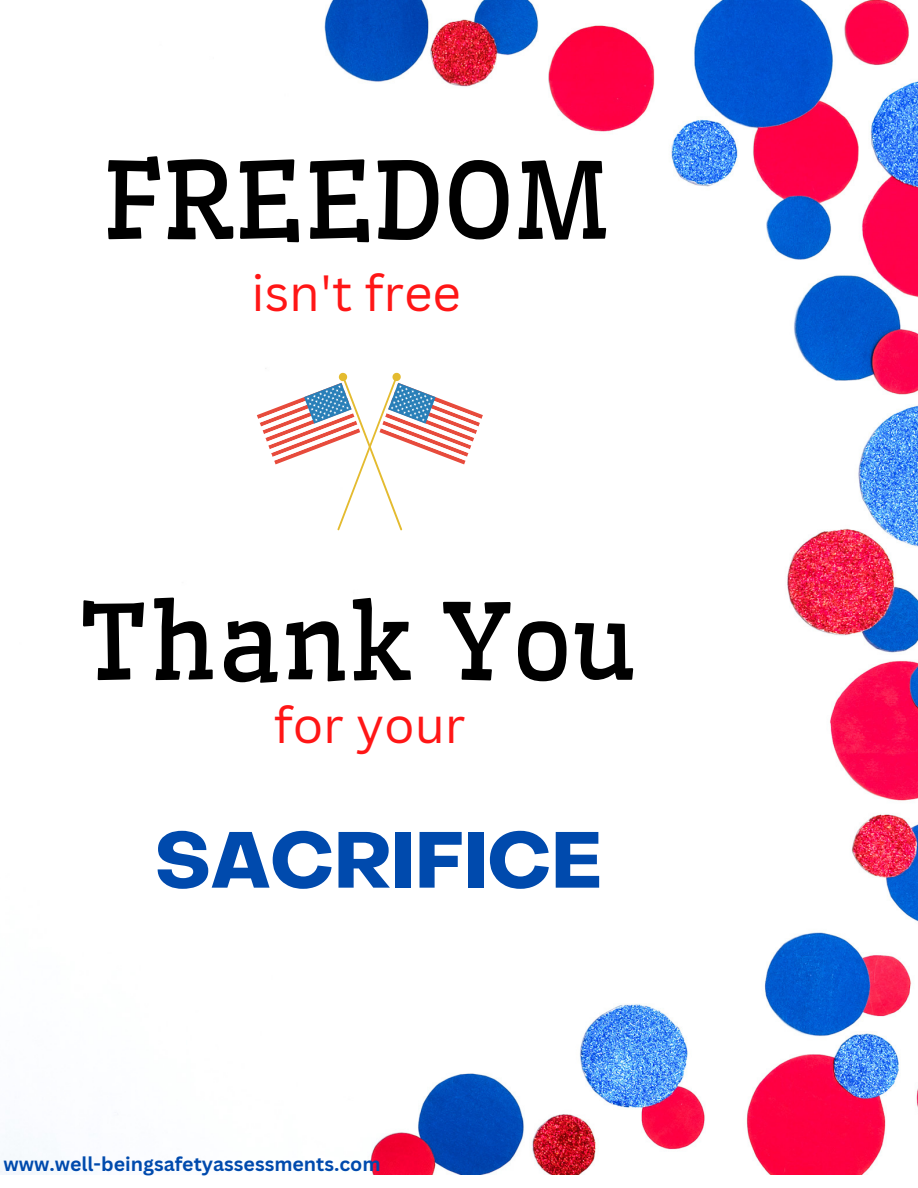
<style>
.page{position:relative;width:918px;height:1188px;background:#fff}
.page>*{position:absolute;margin:0;border:0;box-sizing:border-box;transform-origin:0 0}
.t1{font:105px "Wellfleet";color:#000}
.t2{font:700 78px "Object Sans";color:#004aad}
.t3{font:49.5px "Canva Sans";color:#ff1616}
.t4{font:700 19.5px "Canva Sans";color:#004aad}
</style>
<div class="page">
<img style="left:0;top:0;width:918px;height:1175px">
<svg style="left:257px;top:373px;width:226px;height:157px"></svg>
<h1 class="t1" style="left:103px;top:135px;width:509px">FREEDOM</h1>
<h3 class="t3" style="left:251px;top:259px;width:211px">isn't free</h3>
<h1 class="t1" style="left:78px;top:577px;width:557px">Thank You</h1>
<h3 class="t3" style="left:274px;top:690px;width:193px">for your</h3>
<h2 class="t2" style="left:155px;top:830px;width:448px">SACRIFICE</h2>
<p class="t4" style="left:3px;top:1150px;width:379px">www.well-beingsafetyassessments.com</p>
</div>
